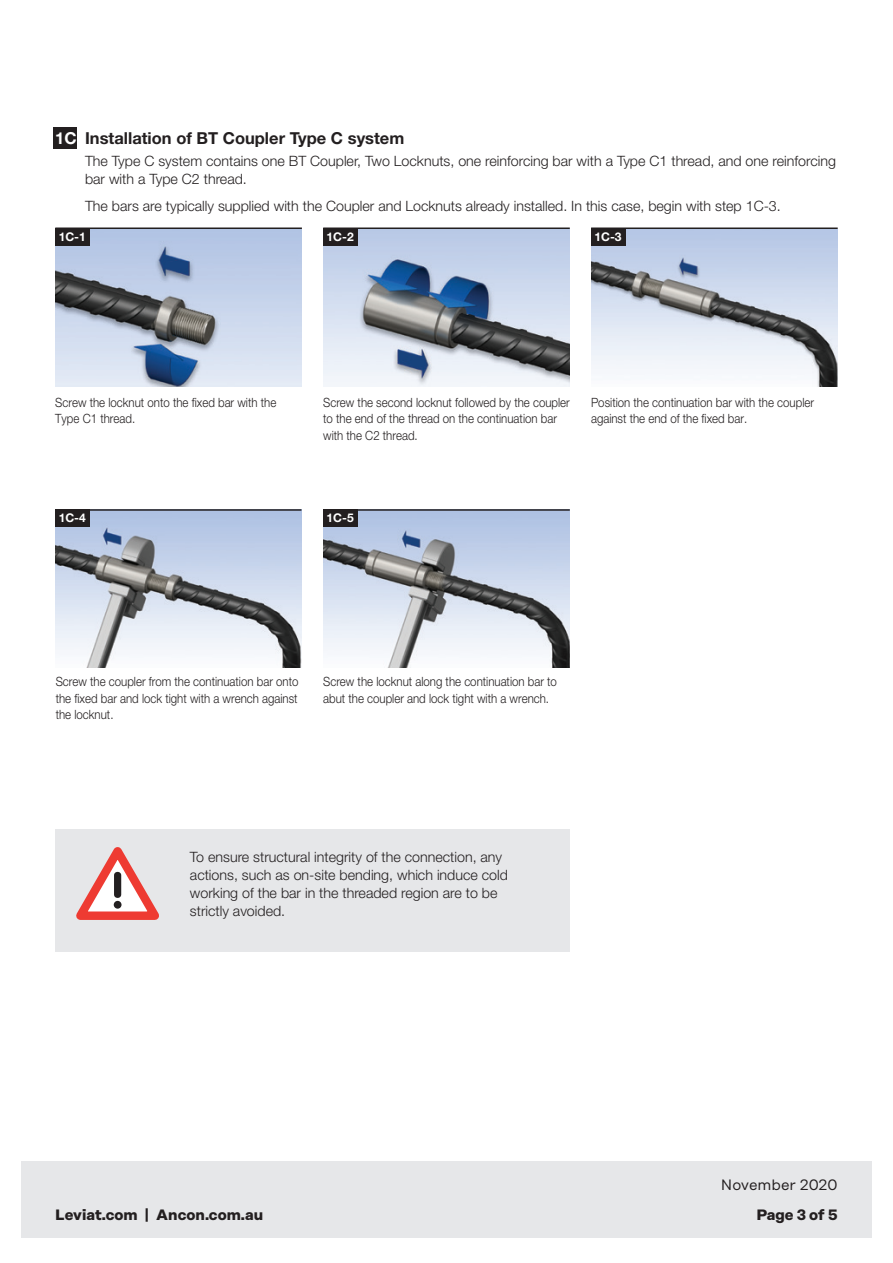
<style>
.page{position:relative;width:893px;height:1263px;background:#fff}
.page>*{position:absolute;margin:0;border:0;box-sizing:border-box;transform-origin:0 0}
.t1{font:700 16.5px "Helvetica Neue";color:#231f20}
.t2{font:700 15px "Rational Display";color:#231f20}
.t3{font:15px "Rational Display";color:#231f20}
.t4{font:300 14.25px/18px "Helvetica Neue";color:#231f20}
.t5{font:300 12.75px/16.5px "Helvetica Neue";color:#231f20;scale:.9 1}
.t6{font:700 12px "Helvetica Neue";color:#fff}
.s1{color:#fff}
</style>
<div class="page">
<img style="left:323px;top:511px;width:247px;height:156px">
<img style="left:55px;top:511px;width:246px;height:156px">
<img style="left:591px;top:229px;width:247px;height:157px">
<img style="left:55px;top:229px;width:246px;height:157px">
<img style="left:323px;top:229px;width:247px;height:157px">
<div style="left:53px;top:128px;width:24px;height:21px;background:#231f20"></div>
<hr style="left:55px;top:227px;width:247px;height:2px;background:#231f20">
<hr style="left:323px;top:227px;width:247px;height:2px;background:#231f20">
<div style="left:55px;top:229px;width:34px;height:17px;background:#231f20"></div>
<div style="left:323px;top:229px;width:34px;height:17px;background:#231f20"></div>
<div style="left:591px;top:229px;width:34px;height:17px;background:#231f20"></div>
<hr style="left:591px;top:227px;width:247px;height:2px;background:#231f20">
<div style="left:55px;top:509px;width:34px;height:17px;background:#231f20"></div>
<hr style="left:55px;top:509px;width:246px;height:2px;background:#231f20">
<div style="left:323px;top:509px;width:34px;height:17px;background:#231f20"></div>
<hr style="left:323px;top:509px;width:247px;height:2px;background:#231f20">
<div style="left:21px;top:1161px;width:851px;height:76px;background:#e6e7e9"></div>
<div style="left:55px;top:829px;width:515px;height:122px;background:#e6e7e9"></div>
<svg style="left:76px;top:847px;width:83px;height:73px"></svg>
<p class="t1" style="left:55px;top:128px;width:351px"><span class="s1">1C</span> Installation of BT Coupler Type C system</p>
<p class="t4" style="left:85px;top:152px;width:752px">The Type C system contains one BT Coupler, Two Locknuts, one reinforcing bar with a Type C1 thread, and one reinforcing bar with a Type C2 thread.</p>
<p class="t4" style="left:85px;top:196px;width:697px">The bars are typically supplied with the Coupler and Locknuts already installed. In this case, begin with step 1C-3.</p>
<p class="t6" style="left:59px;top:229px;width:29px">1C-1</p>
<p class="t6" style="left:327px;top:229px;width:29px">1C-2</p>
<p class="t6" style="left:594px;top:229px;width:29px">1C-3</p>
<p class="t5" style="left:55px;top:393px;width:247px">Screw the locknut onto the fixed bar with the<br>Type C1 thread.</p>
<p class="t6" style="left:59px;top:510px;width:29px">1C-4</p>
<p class="t5" style="left:323px;top:393px;width:276px">Screw the second locknut followed by the coupler to the end of the thread on the continuation bar with the C2 thread.</p>
<p class="t5" style="left:591px;top:393px;width:249px">Position the continuation bar with the coupler against the end of the fixed bar.</p>
<p class="t6" style="left:327px;top:510px;width:29px">1C-5</p>
<p class="t5" style="left:56px;top:673px;width:271px;text-align:justify">Screw the coupler from the continuation bar onto the fixed bar and lock tight with a wrench against the locknut.</p>
<p class="t5" style="left:323px;top:673px;width:261px">Screw the locknut along the continuation bar to abut the coupler and lock tight with a wrench.</p>
<p class="t4" style="left:190px;top:848px;width:320px">To ensure structural integrity of the connection, any actions, such as on-site bending, which induce cold working of the bar in the threaded region are to be strictly avoided.</p>
<p class="t3" style="left:721px;top:1176px;width:118px">November 2020</p>
<p class="t2" style="left:55px;top:1206px;width:209px">Leviat.com | Ancon.com.au</p>
<p class="t2" style="left:756px;top:1206px;width:83px">Page 3 of 5</p>
</div>
